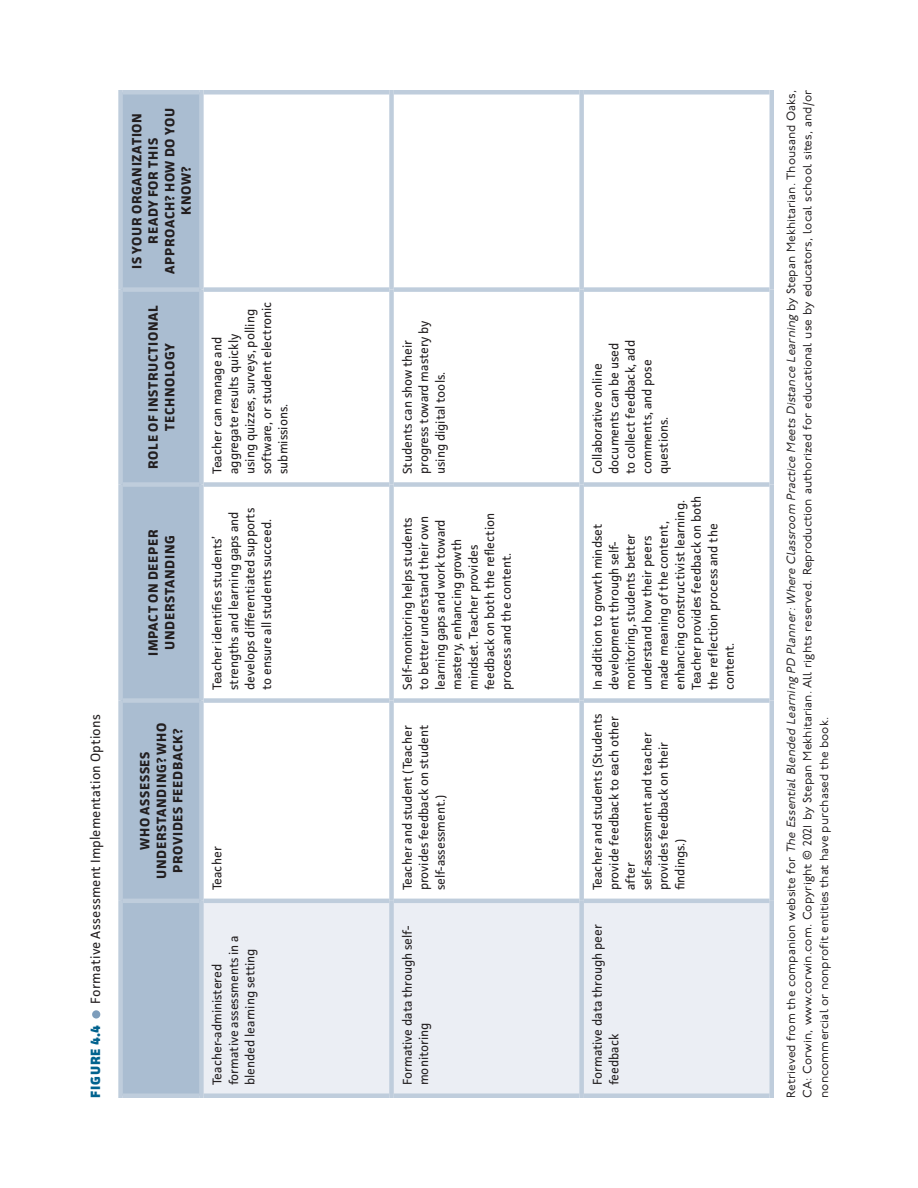
<style>
.page{position:relative;width:918px;height:1188px;background:#fff}
.page>*{position:absolute;margin:0;border:0;box-sizing:border-box;transform-origin:0 0}
.FCUNTB_CH{font:700 13.5px/16.5px "Facit";letter-spacing:.05em;color:#231f20;text-align:center}
.FC{font:13.5px "Facit";letter-spacing:.015em;color:#231f20}
.FC-2{font:800 13.5px "Facit";letter-spacing:.06em;color:#00628e}
.FCUNTB_TEXT{font:12.75px/16.5px "Facit";color:#231f20}
.FSN{font:12px/16.5px "P22 Underground CY";letter-spacing:.01em;color:#231f20;text-align:justify}
.s1{font-style:italic}
</style>
<div class="page">
<div style="left:92px;top:1010px;width:8px;height:9px;background:#7d9dbb;border-radius:50%"></div>
<div style="left:123px;top:94px;width:76px;height:1000px;background:#aabdd1"></div>
<div style="left:204px;top:903px;width:566px;height:191px;background:#ebeef4"></div>
<div style="left:118px;top:901px;width:5px;height:197px;background:#bfcddc"></div>
<hr style="left:123px;top:1094px;width:76px;height:4px;background:#bfcddc">
<div style="left:118px;top:701px;width:5px;height:200px;background:#bfcddc"></div>
<hr style="left:123px;top:899px;width:76px;height:4px;background:#bfcddc">
<div style="left:118px;top:485px;width:5px;height:216px;background:#bfcddc"></div>
<div style="left:123px;top:698px;width:76px;height:5px;background:#bfcddc"></div>
<div style="left:118px;top:290px;width:5px;height:195px;background:#bfcddc"></div>
<div style="left:123px;top:482px;width:76px;height:5px;background:#bfcddc"></div>
<div style="left:118px;top:90px;width:5px;height:200px;background:#bfcddc"></div>
<div style="left:123px;top:287px;width:76px;height:5px;background:#bfcddc"></div>
<hr style="left:123px;top:90px;width:76px;height:4px;background:#bfcddc">
<div style="left:199px;top:901px;width:5px;height:197px;background:#bfcddc"></div>
<hr style="left:204px;top:1094px;width:185px;height:4px;background:#bfcddc">
<div style="left:199px;top:701px;width:5px;height:200px;background:#bfcddc"></div>
<hr style="left:204px;top:899px;width:185px;height:4px;background:#bfcddc">
<div style="left:199px;top:485px;width:5px;height:216px;background:#bfcddc"></div>
<div style="left:204px;top:698px;width:185px;height:5px;background:#bfcddc"></div>
<div style="left:199px;top:290px;width:5px;height:195px;background:#bfcddc"></div>
<div style="left:204px;top:482px;width:185px;height:5px;background:#bfcddc"></div>
<div style="left:199px;top:90px;width:5px;height:200px;background:#bfcddc"></div>
<div style="left:204px;top:287px;width:185px;height:5px;background:#bfcddc"></div>
<hr style="left:204px;top:90px;width:185px;height:4px;background:#bfcddc">
<div style="left:389px;top:901px;width:5px;height:197px;background:#bfcddc"></div>
<hr style="left:394px;top:1094px;width:185px;height:4px;background:#bfcddc">
<div style="left:389px;top:701px;width:5px;height:200px;background:#bfcddc"></div>
<hr style="left:394px;top:899px;width:185px;height:4px;background:#bfcddc">
<div style="left:389px;top:485px;width:5px;height:216px;background:#bfcddc"></div>
<div style="left:394px;top:698px;width:185px;height:5px;background:#bfcddc"></div>
<div style="left:389px;top:290px;width:5px;height:195px;background:#bfcddc"></div>
<div style="left:394px;top:482px;width:185px;height:5px;background:#bfcddc"></div>
<div style="left:389px;top:90px;width:5px;height:200px;background:#bfcddc"></div>
<div style="left:394px;top:287px;width:185px;height:5px;background:#bfcddc"></div>
<hr style="left:394px;top:90px;width:185px;height:4px;background:#bfcddc">
<div style="left:579px;top:901px;width:5px;height:197px;background:#bfcddc"></div>
<hr style="left:584px;top:1094px;width:186px;height:4px;background:#bfcddc">
<div style="left:579px;top:701px;width:5px;height:200px;background:#bfcddc"></div>
<hr style="left:584px;top:899px;width:186px;height:4px;background:#bfcddc">
<div style="left:579px;top:485px;width:5px;height:216px;background:#bfcddc"></div>
<div style="left:584px;top:698px;width:186px;height:5px;background:#bfcddc"></div>
<div style="left:579px;top:290px;width:5px;height:195px;background:#bfcddc"></div>
<div style="left:584px;top:482px;width:186px;height:5px;background:#bfcddc"></div>
<div style="left:579px;top:90px;width:5px;height:200px;background:#bfcddc"></div>
<div style="left:584px;top:287px;width:186px;height:5px;background:#bfcddc"></div>
<hr style="left:584px;top:90px;width:186px;height:4px;background:#bfcddc">
<hr style="left:770px;top:901px;width:4px;height:197px;background:#bfcddc">
<hr style="left:770px;top:701px;width:4px;height:200px;background:#bfcddc">
<hr style="left:770px;top:485px;width:4px;height:216px;background:#bfcddc">
<hr style="left:770px;top:290px;width:4px;height:195px;background:#bfcddc">
<hr style="left:770px;top:90px;width:4px;height:200px;background:#bfcddc">
<p class="FCUNTB_CH" style="left:128px;top:274px;width:167px;rotate:-90deg">IS YOUR ORGANIZATION<br>READY FOR THIS<br>APPROACH? HOW DO YOU<br>KNOW?</p>
<p class="FCUNTB_CH" style="left:145px;top:469px;width:165px;rotate:-90deg">ROLE OF INSTRUCTIONAL<br>TECHNOLOGY</p>
<p class="FCUNTB_CH" style="left:145px;top:656px;width:128px;rotate:-90deg">IMPACT ON DEEPER<br>UNDERSTANDING</p>
<p class="FC" style="left:87px;top:1004px;width:291px;rotate:-90deg">Formative Assessment Implementation Options</p>
<p class="FCUNTB_CH" style="left:136px;top:879px;width:158px;rotate:-90deg">WHO ASSESSES<br>UNDERSTANDING? WHO<br>PROVIDES FEEDBACK?</p>
<p class="FC-2" style="left:87px;top:1098px;width:74px;rotate:-90deg">FIGURE 4.4</p>
<p class="FCUNTB_TEXT" style="left:209px;top:474px;width:174px;rotate:-90deg">Teacher can manage and aggregate results quickly using quizzes, surveys, polling software, or student electronic submissions.</p>
<p class="FCUNTB_TEXT" style="left:209px;top:690px;width:184px;rotate:-90deg">Teacher identifies students’ strengths and learning gaps and develops differentiated supports to ensure all students succeed.</p>
<p class="FCUNTB_TEXT" style="left:209px;top:890px;width:45px;rotate:-90deg">Teacher</p>
<p class="FCUNTB_TEXT" style="left:209px;top:1085px;width:151px;rotate:-90deg">Teacher-administered formative assessments in a blended learning setting</p>
<p class="FCUNTB_TEXT" style="left:399px;top:474px;width:155px;rotate:-90deg">Students can show their progress toward mastery by using digital tools.</p>
<p class="FCUNTB_TEXT" style="left:399px;top:690px;width:179px;rotate:-90deg">Self-monitoring helps students to better understand their own learning gaps and work toward mastery, enhancing growth mindset. Teacher provides feedback on both the reflection process and the content.</p>
<p class="FCUNTB_TEXT" style="left:399px;top:890px;width:167px;text-align:justify;rotate:-90deg">Teacher and student (Teacher provides feedback on student self-assessment.)</p>
<p class="FCUNTB_TEXT" style="left:399px;top:1085px;width:161px;rotate:-90deg">Formative data through self&shy;monitoring</p>
<p class="FCUNTB_TEXT" style="left:589px;top:474px;width:135px;rotate:-90deg">Collaborative online documents can be used to collect feedback, add comments, and pose questions.</p>
<p class="FCUNTB_TEXT" style="left:589px;top:690px;width:196px;rotate:-90deg">In addition to growth mindset development through self&shy;monitoring, students better understand how their peers<br>made meaning of the content, enhancing constructivist learning.<br>Teacher provides feedback on both the reflection process and the content.</p>
<p class="FCUNTB_TEXT" style="left:589px;top:890px;width:179px;rotate:-90deg">Teacher and students (Students provide feedback to each other after<br>self-assessment and teacher provides feedback on their findings.)</p>
<p class="FCUNTB_TEXT" style="left:589px;top:1085px;width:162px;rotate:-90deg">Formative data through peer feedback</p>
<p class="FSN" style="left:783px;top:1098px;width:1010px;rotate:-90deg">Ret r i eve d f ro m t h e c o m p a n i o n we b s i te fo r <span class="s1">The Essential Blended Learning PD Planner:Where Classroom Practice Meets Distance Learning</span> by Ste p a n M e k h i ta r i a n . T h o u s a n d O a ks , CA: Corwin, www.corwin.com. Copyright © 2021 by Stepan Mekhitarian. All rights reserved. Reproduction authorized for educational use by educators, local school sites, and/or noncommercial or nonprofit entities that have purchased the book.</p>
</div>
